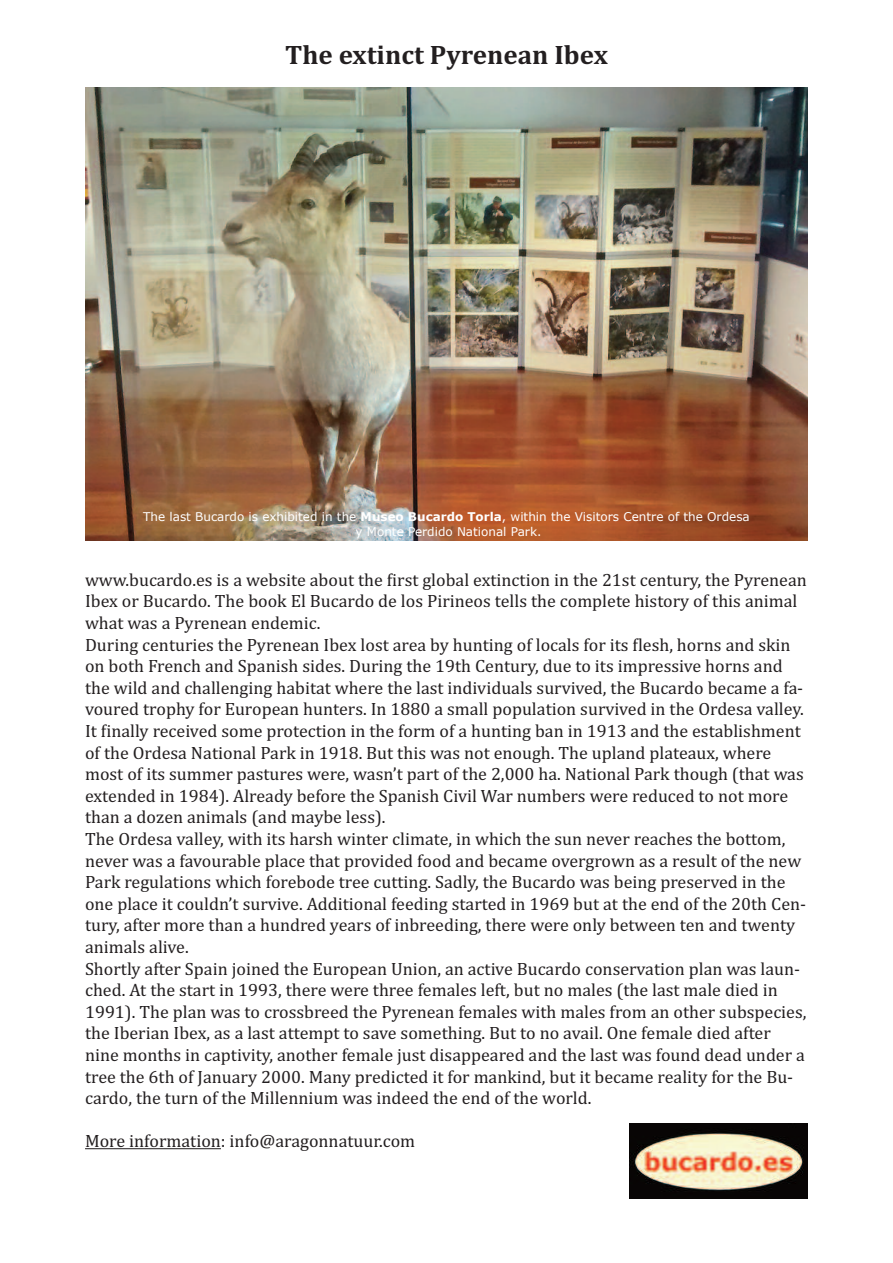
<style>
.page{position:relative;width:893px;height:1263px;background:#fff}
.page>*{position:absolute;margin:0;border:0;box-sizing:border-box;transform-origin:0 0}
.t1{font:700 27px "Cambria";color:#231f20}
.t2{font:18px/21.6px "Cambria";color:#231f20}
.t3{font:12px/14.4px "Verdana";color:#fff;text-align:center}
.s1{font-weight:700}
</style>
<div class="page">
<hr style="left:85px;top:1148px;width:136px;height:1px;background:#231f20">
<img style="left:85px;top:87px;width:723px;height:454px">
<img style="left:630px;top:1124px;width:178px;height:75px">
<h1 class="t1" style="left:285px;top:38px;width:324px">The extinct Pyrenean Ibex</h1>
<p class="t3" style="left:143px;top:509px;width:608px">The last Bucardo is exhibited in the <span class="s1">Museo Bucardo Torla</span>, within the Visitors Centre of the Ordesa y Monte Perdido National Park.</p>
<p class="t2" style="left:85px;top:569px;width:723px">www.bucardo.es is a website about the first global extinction in the 21st century, the Pyrenean Ibex or Bucardo. The book El Bucardo de los Pirineos tells the complete history of this animal what was a Pyrenean endemic.<br>During centuries the Pyrenean Ibex lost area by hunting of locals for its flesh, horns and skin on both French and Spanish sides. During the 19th Century, due to its impressive horns and the wild and challenging habitat where the last individuals survived, the Bucardo became a fa&shy;voured trophy for European hunters. In 1880 a small population survived in the Ordesa valley.<br>It finally received some protection in the form of a hunting ban in 1913 and the establishment of the Ordesa National Park in 1918. But this was not enough. The upland plateaux, where most of its summer pastures were, wasn’t part of the 2,000 ha. National Park though (that was extended in 1984). Already before the Spanish Civil War numbers were reduced to not more than a dozen animals (and maybe less).<br>The Ordesa valley, with its harsh winter climate, in which the sun never reaches the bottom, never was a favourable place that provided food and became overgrown as a result of the new Park regulations which forebode tree cutting. Sadly, the Bucardo was being preserved in the one place it couldn’t survive. Additional feeding started in 1969 but at the end of the 20th Cen&shy;tury, after more than a hundred years of inbreeding, there were only between ten and twenty animals alive.<br>Shortly after Spain joined the European Union, an active Bucardo conservation plan was laun&shy;ched. At the start in 1993, there were three females left, but no males (the last male died in 1991). The plan was to crossbreed the Pyrenean females with males from an other subspecies, the Iberian Ibex, as a last attempt to save something. But to no avail. One female died after nine months in captivity, another female just disappeared and the last was found dead under a tree the 6th of January 2000. Many predicted it for mankind, but it became reality for the Bu&shy;cardo, the turn of the Millennium was indeed the end of the world.</p>
<p class="t2" style="left:85px;top:1130px;width:332px">More information: info@aragonnatuur.com</p>
</div>
